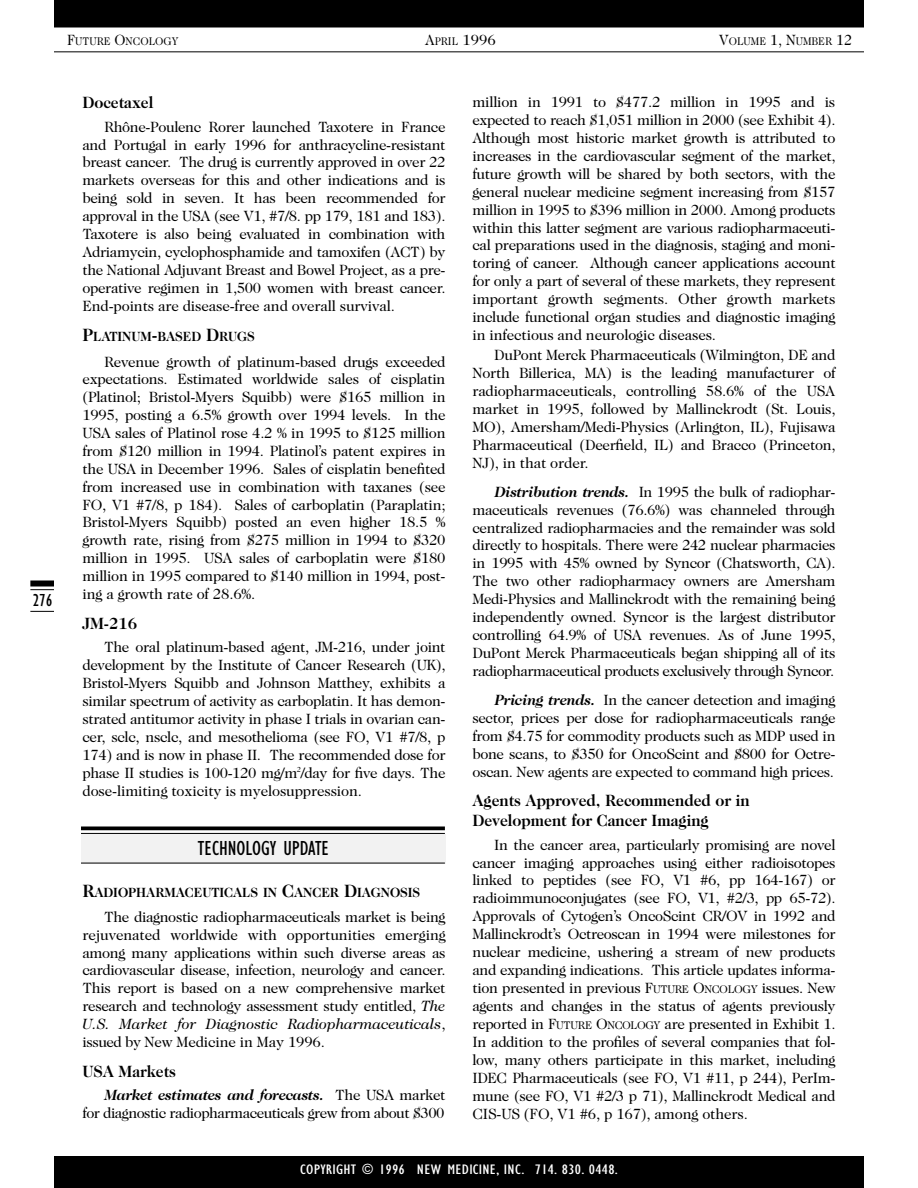
<style>
.page{position:relative;width:918px;height:1188px;background:#fff}
.page>*{position:absolute;margin:0;border:0;box-sizing:border-box;transform-origin:0 0}
.t1{font:condensed 21px "Gill Sans";color:#000}
.t2{font:condensed 18px "Gill Sans";color:#000}
.t3{font:700 16.5px/19.5px "Caslon Two Twenty Four";color:#000;scale:.95 1}
.t4{font:15px/18px "Caslon Two Twenty Four";letter-spacing:-.02em;color:#000;text-align:justify}
.t5{font:15px "Caslon Two Twenty Four";letter-spacing:-.02em;color:#000;scale:.95 1}
.t6{font:condensed 14.25px "Gill Sans";letter-spacing:.015em;color:#fff;scale:1.2 1}
.t7{font:700 13.5px "Caslon Two Twenty Four";color:#000;scale:.95 1}
.t8{font:11.25px "Caslon Two Twenty Four";color:#000;scale:.95 1}
.s1{font-size:15px}
.s2{font-size:11.25px}
.s3{font-size:18px}
.s4{font-style:italic}
.s5{font-weight:700;font-style:italic}
</style>
<div class="page">
<div style="left:54px;top:1156px;width:810px;height:32px;background:#000"></div>
<div style="left:54px;top:0;width:810px;height:28px;background:#000"></div>
<hr style="left:54px;top:51px;width:810px;height:1px;background:#000">
<div style="left:30px;top:580px;width:24px;height:6px;background:#000"></div>
<svg style="left:30px;top:589px;width:24px;height:1px"></svg>
<svg style="left:30px;top:611px;width:24px;height:1px"></svg>
<div style="left:81px;top:834px;width:365px;height:29px;background:#f2f2f2"></div>
<svg style="left:81px;top:826px;width:364px;height:4px"></svg>
<hr style="left:81px;top:833px;width:364px;height:1px;background:#000">
<hr style="left:81px;top:863px;width:364px;height:1px;background:#000">
<p class="t8" style="left:67px;top:36px;width:119px"><span class="s1">F</span>UTURE <span class="s1">O</span>NCOLOGY</p>
<p class="t5" style="left:425px;top:34px;width:76px">A<span class="s2">PRIL</span> 1996</p>
<p class="t8" style="left:719px;top:36px;width:141px"><span class="s1">V</span>OLUME <span class="s1">1, N</span>UMBER <span class="s1">12</span></p>
<p class="t2" style="left:33px;top:594px;width:21px">276</p>
<p class="t3" style="left:82px;top:94px;width:76px">Docetaxel</p>
<p class="t4" style="left:82px;top:119px;width:365px;text-indent:22px">Rhône-Poulenc Rorer launched Taxotere in France and Portugal in early 1996 for anthracycline-resistant breast cancer. The drug is currently approved in over 22 markets overseas for this and other indications and is being sold in seven. It has been recommended for approval in the USA (see V1, #7/8. pp 179, 181 and 183).<br>Taxotere is also being evaluated in combination with Adriamycin, cyclophosphamide and tamoxifen (ACT) by the National Adjuvant Breast and Bowel Project, as a pre&shy;operative regimen in 1,500 women with breast cancer.<br>End-points are disease-free and overall survival.</p>
<p class="t7" style="left:82px;top:332px;width:183px"><span class="s3">P</span>LATINUM<span class="s3">-</span>BASED <span class="s3">D</span>RUGS</p>
<p class="t4" style="left:82px;top:354px;width:365px;text-indent:22px">Revenue growth of platinum-based drugs exceeded expectations. Estimated worldwide sales of cisplatin (Platinol; Bristol-Myers Squibb) were $165 million in 1995, posting a 6.5% growth over 1994 levels. In the USA sales of Platinol rose 4.2 % in 1995 to $125 million from $120 million in 1994. Platinol’s patent expires in the USA in December 1996. Sales of cisplatin benefited from increased use in combination with taxanes (see FO, V1 #7/8, p 184). Sales of carboplatin (Paraplatin; Bristol-Myers Squibb) posted an even higher 18.5 % growth rate, rising from $275 million in 1994 to $320 million in 1995. USA sales of carboplatin were $180 million in 1995 compared to $140 million in 1994, post&shy;ing a growth rate of 28.6%.</p>
<p class="t3" style="left:82px;top:615px;width:59px">JM-216</p>
<p class="t4" style="left:82px;top:640px;width:365px;text-indent:22px">The oral platinum-based agent, JM-216, under joint development by the Institute of Cancer Research (UK), Bristol-Myers Squibb and Johnson Matthey, exhibits a similar spectrum of activity as carboplatin. It has demon&shy;strated antitumor activity in phase I trials in ovarian can&shy;cer, sclc, nsclc, and mesothelioma (see FO, V1 #7/8, p 174) and is now in phase II. The recommended dose for phase II studies is 100-120 mg/m<sup>2</sup>/day for five days. The dose-limiting toxicity is myelosuppression.</p>
<h1 class="t1" style="left:198px;top:840px;width:133px">TECHNOLOGY UPDATE</h1>
<p class="t7" style="left:82px;top:887px;width:357px"><span class="s3">R</span>ADIOPHARMACEUTICALS IN <span class="s3">C</span>ANCER <span class="s3">D</span>IAGNOSIS</p>
<p class="t4" style="left:82px;top:909px;width:365px;text-indent:22px">The diagnostic radiopharmaceuticals market is being rejuvenated worldwide with opportunities emerging among many applications within such diverse areas as cardiovascular disease, infection, neurology and cancer.<br>This report is based on a new comprehensive market research and technology assessment study entitled, <span class="s4">The U.S. Market for Diagnostic Radiopharmaceuticals</span>, issued by New Medicine in May 1996.</p>
<p class="t3" style="left:82px;top:1063px;width:100px">USA Markets</p>
<p class="t4" style="left:83px;top:1087px;width:365px;text-align:right"><span class="s5">Market estimates and forecasts.</span> The USA market<br>for diagnostic radiopharmaceuticals grew from about $300</p>
<p class="t4" style="left:472px;top:94px;width:365px">million in 1991 to $477.2 million in 1995 and is expected to reach $1,051 million in 2000 (see Exhibit 4).<br>Although most historic market growth is attributed to increases in the cardiovascular segment of the market, future growth will be shared by both sectors, with the general nuclear medicine segment increasing from $157 million in 1995 to $396 million in 2000. Among products within this latter segment are various radiopharmaceuti&shy;cal preparations used in the diagnosis, staging and moni&shy;toring of cancer. Although cancer applications account for only a part of several of these markets, they represent important growth segments. Other growth markets include functional organ studies and diagnostic imaging in infectious and neurologic diseases.</p>
<p class="t4" style="left:472px;top:347px;width:365px;text-indent:22px">DuPont Merck Pharmaceuticals (Wilmington, DE and North Billerica, MA) is the leading manufacturer of radiopharmaceuticals, controlling 58.6% of the USA market in 1995, followed by Mallinckrodt (St. Louis, MO), Amersham/Medi-Physics (Arlington, IL), Fujisawa Pharmaceutical (Deerfield, IL) and Bracco (Princeton, NJ), in that order.</p>
<p class="t4" style="left:472px;top:484px;width:365px;text-indent:22px"><span class="s5">Distribution trends.</span> In 1995 the bulk of radiophar&shy;maceuticals revenues (76.6%) was channeled through centralized radiopharmacies and the remainder was sold directly to hospitals. There were 242 nuclear pharmacies in 1995 with 45% owned by Syncor (Chatsworth, CA).<br>The two other radiopharmacy owners are Amersham Medi-Physics and Mallinckrodt with the remaining being independently owned. Syncor is the largest distributor controlling 64.9% of USA revenues. As of June 1995, DuPont Merck Pharmaceuticals began shipping all of its radiopharmaceutical products exclusively through Syncor.</p>
<p class="t4" style="left:472px;top:692px;width:365px;text-indent:22px"><span class="s5">Pricing trends.</span> In the cancer detection and imaging sector, prices per dose for radiopharmaceuticals range from $4.75 for commodity products such as MDP used in bone scans, to $350 for OncoScint and $800 for Octre&shy;oscan. New agents are expected to command high prices.</p>
<p class="t3" style="left:472px;top:792px;width:293px">Agents Approved, Recommended or in<br>Development for Cancer Imaging</p>
<p class="t4" style="left:472px;top:837px;width:365px;text-indent:22px">In the cancer area, particularly promising are novel cancer imaging approaches using either radioisotopes linked to peptides (see FO, V1 #6, pp 164-167) or radioimmunoconjugates (see FO, V1, #2/3, pp 65-72).<br>Approvals of Cytogen’s OncoScint CR/OV in 1992 and Mallinckrodt’s Octreoscan in 1994 were milestones for nuclear medicine, ushering a stream of new products and expanding indications. This article updates informa&shy;tion presented in previous F<span class="s2">UTURE</span> O<span class="s2">NCOLOGY</span> issues. New agents and changes in the status of agents previously reported in F<span class="s2">UTURE</span> O<span class="s2">NCOLOGY</span> are presented in Exhibit 1.<br>In addition to the profiles of several companies that fol&shy;low, many others participate in this market, including IDEC Pharmaceuticals (see FO, V1 #11, p 244), PerIm&shy;mune (see FO, V1 #2/3 p 71), Mallinckrodt Medical and CIS-US (FO, V1 #6, p 167), among others.</p>
<p class="t6" style="left:300px;top:1165px;width:266px">COPYRIGHT © 1996 NEW MEDICINE, INC. 714. 830. 0448.</p>
</div>
